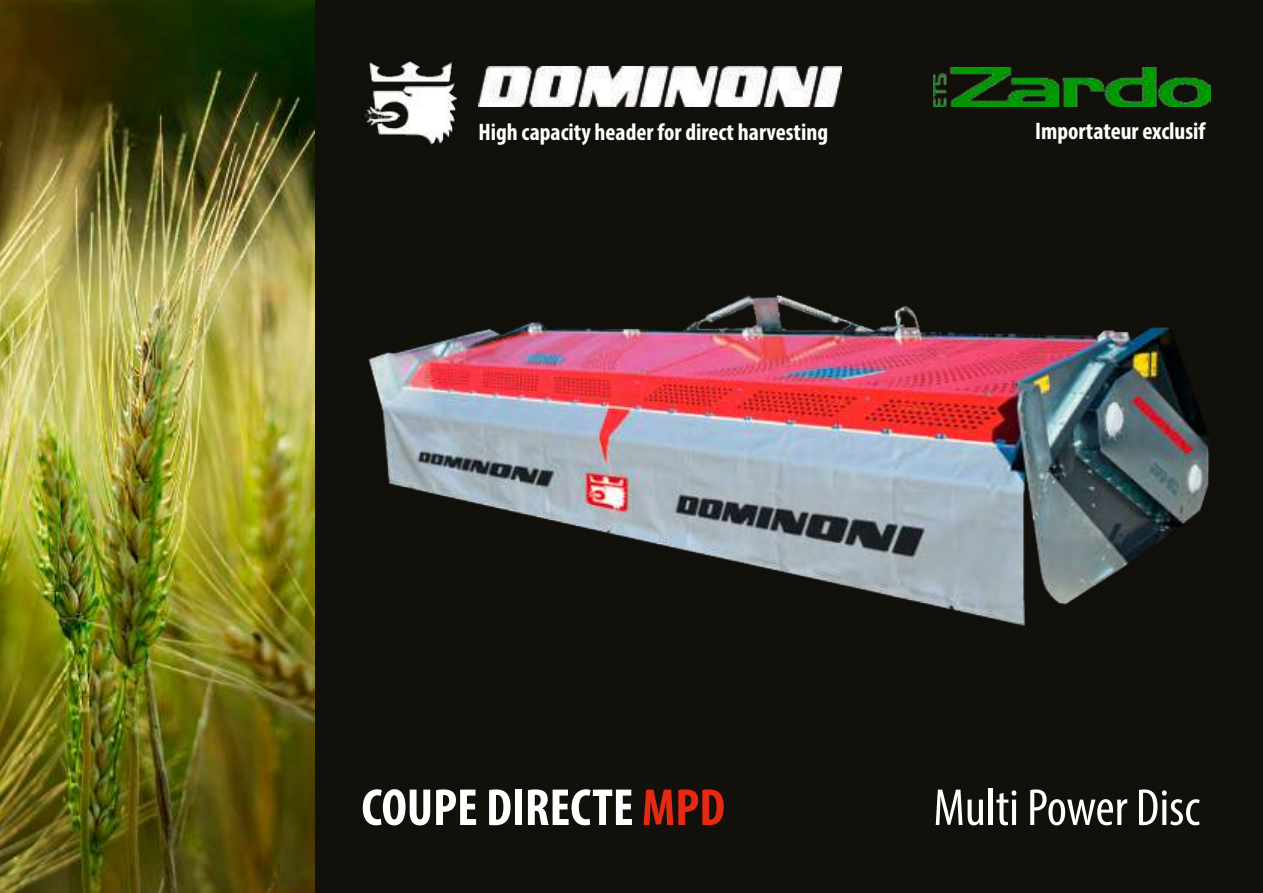
<style>
.page{position:relative;width:1263px;height:893px;background:#12100b}
.page>*{position:absolute;margin:0;border:0;box-sizing:border-box;transform-origin:0 0}
.t1{font:700 condensed 52.5px "Myriad Pro";color:#fff}
.t2{font:condensed 52.5px "Myriad Pro";color:#fff}
.t3{font:700 condensed 24px "Myriad Pro";color:#fff}
.s1{color:#e42a12}
</style>
<div class="page">
<img style="left:0;top:0;width:315px;height:893px">
<img style="left:933px;top:68px;width:278px;height:39px">
<img style="left:368px;top:294px;width:842px;height:332px">
<img style="left:478px;top:66px;width:364px;height:40px">
<img style="left:364px;top:61px;width:93px;height:84px">
<p class="t3" style="left:478px;top:117px;width:351px">High capacity header for direct harvesting</p>
<p class="t3" style="left:1035px;top:116px;width:172px">Importateur exclusif</p>
<h1 class="t1" style="left:361px;top:775px;width:365px">COUPE DIRECTE <span class="s1">MPD</span></h1>
<h1 class="t2" style="left:933px;top:776px;width:268px">Multi Power Disc</h1>
</div>
